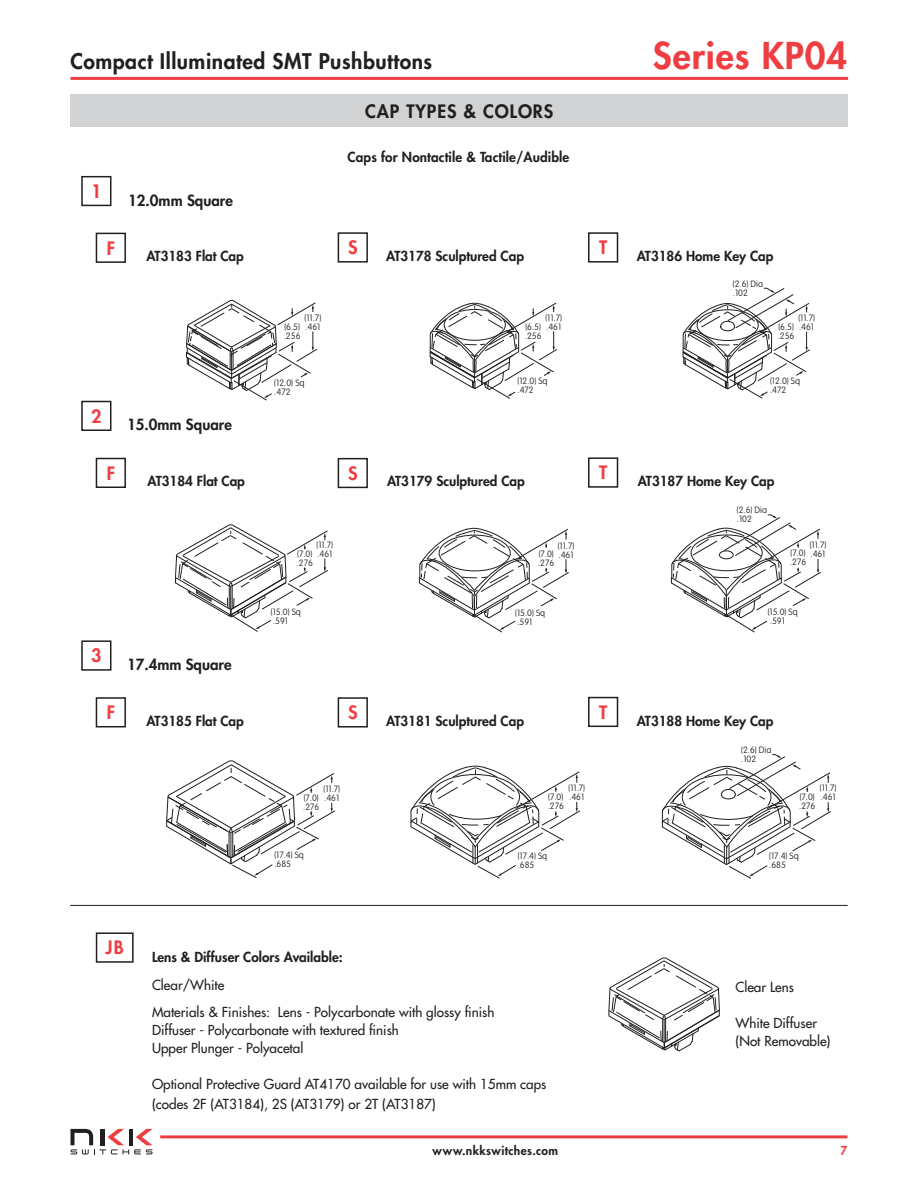
<style>
.page{position:relative;width:918px;height:1188px;background:#fff}
.page>*{position:absolute;margin:0;border:0;box-sizing:border-box;transform-origin:0 0}
.t1{font:800 36px "Futura Std";letter-spacing:.025em;color:#ef3e42}
.t2{font:800 21px "Futura Std";letter-spacing:.025em;color:#221f1f}
.t3{font:800 18px "Futura Std";letter-spacing:.05em;color:#221f1f}
.t4{font:800 18px "Futura Std";color:#ef3e42}
.t5{font:800 15px "Futura Std";color:#221f1f}
.t6{font:500 13.5px/18px "Futura Std";color:#221f1f}
.t7{font:800 13.5px "Futura Std";color:#221f1f}
.t8{font:800 12px "Futura Std";letter-spacing:.035em;color:#221f1f}
.t9{font:800 12px "Futura Std";color:#ef3e42}
.t10{font:100 9.15px/9.1px "VAG Rounded Std";color:#221f1f}
.t11{font:100 9px/9px "VAG Rounded Std";color:#221f1f}
</style>
<div class="page">
<hr style="left:71px;top:77px;width:777px;height:3px;background:#ef3e42">
<svg style="left:71px;top:1129px;width:82px;height:25px"></svg>
<hr style="left:160px;top:1135px;width:687px;height:3px;background:#ef3e42">
<div style="left:81px;top:176px;width:30px;height:30px;border:2px solid #221f1f"></div>
<div style="left:96px;top:233px;width:30px;height:30px;border:2px solid #221f1f"></div>
<div style="left:71px;top:94px;width:777px;height:32px;background:#d1d2d4"></div>
<div style="left:338px;top:232px;width:30px;height:31px;border:2px solid #221f1f"></div>
<div style="left:588px;top:232px;width:30px;height:31px;border:2px solid #221f1f"></div>
<div style="left:96px;top:458px;width:30px;height:30px;border:2px solid #221f1f"></div>
<div style="left:338px;top:458px;width:30px;height:30px;border:2px solid #221f1f"></div>
<div style="left:588px;top:457px;width:30px;height:31px;border:2px solid #221f1f"></div>
<div style="left:338px;top:697px;width:30px;height:31px;border:2px solid #221f1f"></div>
<div style="left:588px;top:697px;width:30px;height:30px;border:2px solid #221f1f"></div>
<div style="left:81px;top:401px;width:30px;height:30px;border:2px solid #221f1f"></div>
<div style="left:96px;top:697px;width:30px;height:30px;border:2px solid #221f1f"></div>
<div style="left:81px;top:640px;width:30px;height:31px;border:2px solid #221f1f"></div>
<div style="left:96px;top:932px;width:38px;height:31px;border:2px solid #221f1f"></div>
<hr style="left:70px;top:905px;width:778px;height:1px;background:#221f1f">
<svg style="left:186px;top:300px;width:132px;height:101px"></svg>
<svg style="left:429px;top:302px;width:128px;height:97px"></svg>
<svg style="left:682px;top:288px;width:128px;height:111px"></svg>
<svg style="left:175px;top:524px;width:153px;height:108px"></svg>
<svg style="left:418px;top:528px;width:151px;height:105px"></svg>
<svg style="left:670px;top:515px;width:151px;height:118px"></svg>
<svg style="left:166px;top:760px;width:169px;height:118px"></svg>
<svg style="left:410px;top:765px;width:171px;height:114px"></svg>
<svg style="left:662px;top:754px;width:169px;height:125px"></svg>
<svg style="left:608px;top:957px;width:112px;height:95px"></svg>
<h2 class="t2" style="left:70px;top:51px;width:363px">Compact Illuminated SMT Pushbuttons</h2>
<h1 class="t1" style="left:653px;top:38px;width:196px">Series KP04</h1>
<h3 class="t3" style="left:365px;top:102px;width:190px">CAP TYPES &amp; COLORS</h3>
<h3 class="t7" style="left:348px;top:151px;width:223px">Caps for Nontactile &amp; Tactile/Audible</h3>
<h3 class="t4" style="left:91px;top:182px;width:12px">1</h3>
<h3 class="t5" style="left:128px;top:193px;width:106px">12.0mm Square</h3>
<h3 class="t4" style="left:107px;top:239px;width:10px">F</h3>
<h3 class="t7" style="left:147px;top:249px;width:99px">AT3183 Flat Cap</h3>
<h3 class="t4" style="left:348px;top:239px;width:11px">S</h3>
<h3 class="t7" style="left:386px;top:249px;width:139px">AT3178 Sculptured Cap</h3>
<h3 class="t4" style="left:599px;top:239px;width:10px">T</h3>
<h3 class="t7" style="left:637px;top:249px;width:138px">AT3186 Home Key Cap</h3>
<p class="t11" style="left:733px;top:280px;width:32px">(2.6) Dia .102</p>
<p class="t10" style="left:305px;top:314px;width:18px">(11.7) .461</p>
<p class="t10" style="left:284px;top:323px;width:18px">(6.5) .256</p>
<p class="t10" style="left:274px;top:379px;width:32px">(12.0) Sq .472</p>
<p class="t11" style="left:545px;top:314px;width:18px">(11.7) .461</p>
<p class="t11" style="left:525px;top:323px;width:18px">(6.5) .256</p>
<p class="t11" style="left:518px;top:377px;width:31px">(12.0) Sq .472</p>
<p class="t11" style="left:798px;top:314px;width:18px">(11.7) .461</p>
<p class="t11" style="left:778px;top:323px;width:18px">(6.5) .256</p>
<p class="t11" style="left:770px;top:377px;width:31px">(12.0) Sq .472</p>
<h3 class="t4" style="left:91px;top:407px;width:12px">2</h3>
<h3 class="t5" style="left:127px;top:418px;width:106px">15.0mm Square</h3>
<h3 class="t4" style="left:107px;top:464px;width:10px">F</h3>
<h3 class="t7" style="left:148px;top:475px;width:99px">AT3184 Flat Cap</h3>
<h3 class="t4" style="left:348px;top:464px;width:11px">S</h3>
<h3 class="t7" style="left:387px;top:475px;width:139px">AT3179 Sculptured Cap</h3>
<h3 class="t4" style="left:599px;top:464px;width:10px">T</h3>
<h3 class="t7" style="left:638px;top:475px;width:138px">AT3187 Home Key Cap</h3>
<p class="t11" style="left:737px;top:506px;width:32px">(2.6) Dia .102</p>
<p class="t11" style="left:317px;top:541px;width:18px">(11.7) .461</p>
<p class="t11" style="left:297px;top:550px;width:18px">(7.0) .276</p>
<p class="t11" style="left:558px;top:542px;width:18px">(11.7) .461</p>
<p class="t11" style="left:538px;top:550px;width:18px">(7.0) .276</p>
<p class="t11" style="left:810px;top:542px;width:18px">(11.7) .461</p>
<p class="t11" style="left:790px;top:550px;width:18px">(7.0) .276</p>
<p class="t11" style="left:271px;top:608px;width:31px">(15.0) Sq .591</p>
<p class="t11" style="left:515px;top:609px;width:31px">(15.0) Sq .591</p>
<p class="t11" style="left:768px;top:608px;width:31px">(15.0) Sq .591</p>
<h3 class="t4" style="left:91px;top:647px;width:12px">3</h3>
<h3 class="t5" style="left:127px;top:657px;width:106px">17.4mm Square</h3>
<h3 class="t4" style="left:107px;top:704px;width:10px">F</h3>
<h3 class="t4" style="left:348px;top:704px;width:11px">S</h3>
<h3 class="t7" style="left:147px;top:715px;width:99px">AT3185 Flat Cap</h3>
<h3 class="t7" style="left:386px;top:715px;width:139px">AT3181 Sculptured Cap</h3>
<h3 class="t4" style="left:599px;top:703px;width:10px">T</h3>
<h3 class="t7" style="left:637px;top:715px;width:138px">AT3188 Home Key Cap</h3>
<p class="t11" style="left:741px;top:746px;width:32px">(2.6) Dia .102</p>
<p class="t11" style="left:324px;top:785px;width:18px">(11.7) .461</p>
<p class="t11" style="left:303px;top:794px;width:18px">(7.0) .276</p>
<p class="t11" style="left:569px;top:784px;width:18px">(11.7) .461</p>
<p class="t11" style="left:548px;top:793px;width:18px">(7.0) .276</p>
<p class="t11" style="left:820px;top:784px;width:18px">(11.7) .461</p>
<p class="t11" style="left:799px;top:793px;width:18px">(7.0) .276</p>
<p class="t11" style="left:274px;top:851px;width:31px">(17.4) Sq .685</p>
<p class="t11" style="left:518px;top:852px;width:31px">(17.4) Sq .685</p>
<p class="t11" style="left:769px;top:852px;width:31px">(17.4) Sq .685</p>
<h3 class="t4" style="left:106px;top:939px;width:20px">JB</h3>
<h3 class="t7" style="left:152px;top:950px;width:192px">Lens &amp; Diffuser Colors Available:</h3>
<h3 class="t6" style="left:152px;top:972px;width:344px;line-height:27.2px">Clear/White<br>Materials &amp; Finishes: Lens - Polycarbonate with glossy finish</h3>
<h3 class="t6" style="left:152px;top:1022px;width:248px">Diffuser - Polycarbonate with textured finish<br>Upper Plunger - Polyacetal</h3>
<h3 class="t6" style="left:152px;top:1075px;width:396px;line-height:19.5px">Optional Protective Guard AT4170 available for use with 15mm caps (codes 2F (AT3184), 2S (AT3179) or 2T (AT3187)</h3>
<h3 class="t6" style="left:735px;top:979px;width:60px">Clear Lens</h3>
<h3 class="t6" style="left:735px;top:1015px;width:97px">White Diffuser (Not Removable)</h3>
<h3 class="t8" style="left:433px;top:1144px;width:127px">www.nkkswitches.com</h3>
<h3 class="t9" style="left:840px;top:1144px;width:8px">7</h3>
</div>
